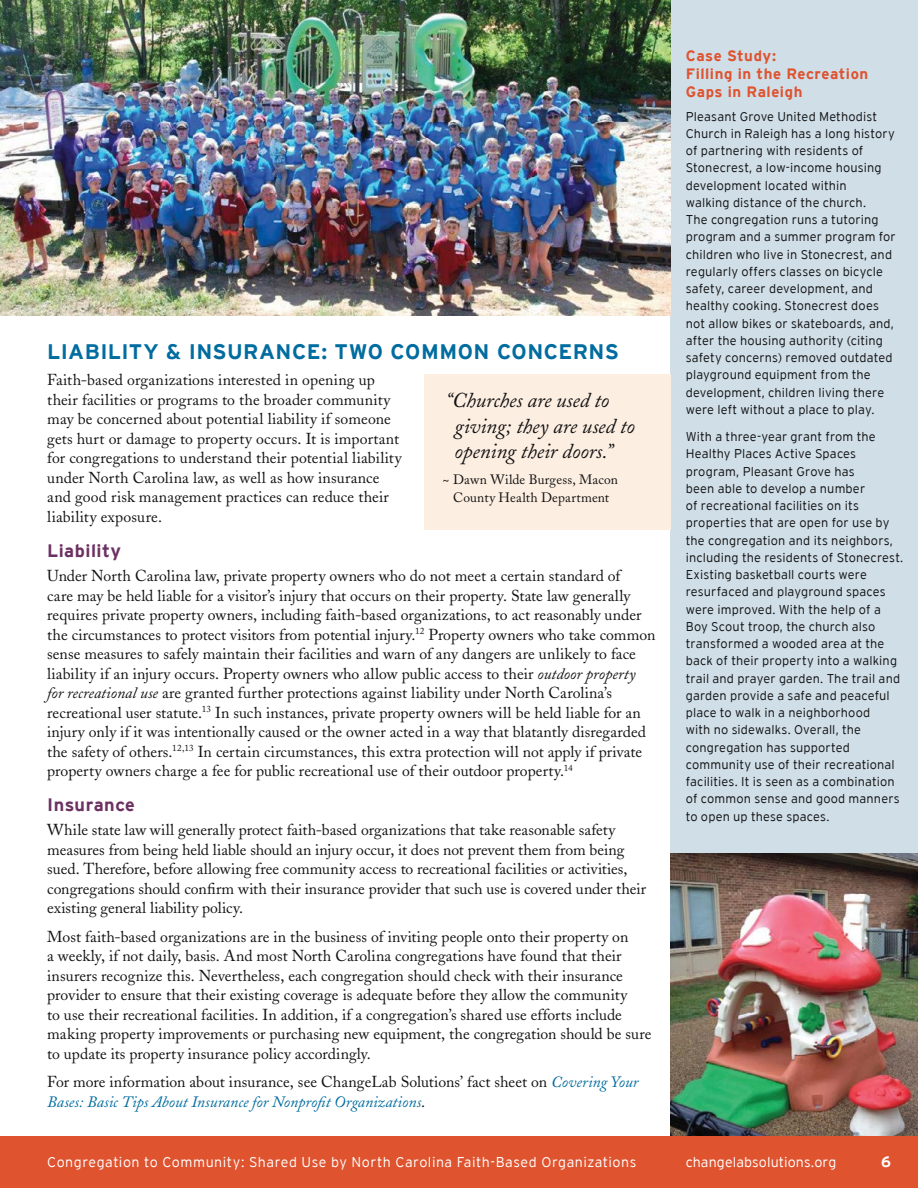
<style>
.page{position:relative;width:918px;height:1188px;background:#fff}
.page>*{position:absolute;margin:0;border:0;box-sizing:border-box;transform-origin:0 0}
.t1{font:italic 21px/25.5px "Adobe Caslon";letter-spacing:-.005em;color:#121212}
.t2{font:700 21px "Interstate";letter-spacing:.025em;color:#006c9f}
.t3{font:700 18px "Interstate";letter-spacing:.025em;color:#6c3162}
.t4{font:15.75px/19.5px "Adobe Caslon";letter-spacing:.005em;color:#121212}
.t5{font:700 15px/18px "Interstate";letter-spacing:.03em;color:#df532f}
.t6{font:700 15px "Interstate";color:#fff}
.t7{font:300 14.25px "Interstate";letter-spacing:.035em;color:#fff}
.t8{font:300 14.25px "Interstate";letter-spacing:.005em;color:#fff}
.t9{font:13.5px/18px "Adobe Caslon";letter-spacing:.015em;color:#121212;text-align:center}
.t10{font:300 12.75px/17.2px "Interstate";letter-spacing:.01em;color:#121212}
.s1{font-style:italic}
.s2{font-style:italic;color:#006c9f}
</style>
<div class="page">
<div style="left:671px;top:0;width:247px;height:1140px;background:#d0dee8"></div>
<img style="left:671px;top:853px;width:247px;height:283px">
<div style="left:0;top:1136px;width:918px;height:52px;background:#df532f"></div>
<div style="left:424px;top:374px;width:247px;height:156px;background:#fdeee2"></div>
<img style="left:0;top:0;width:671px;height:315px">
<h1 class="t2" style="left:47px;top:340px;width:155px">Liability &amp; Ins</h1>
<h1 class="t2" style="left:227px;top:340px;width:377px">urance: Two Common Concerns</h1>
<p class="t4" style="left:47px;top:370px;width:356px">Faith-based organizations interested in opening up their facilities or programs to the broader community may be concerned about potential liability if someone gets hurt or damage to property occurs. It is important for congregations to understand their potential liability under North Carolina law, as well as how insurance and good risk management practices can reduce their liability exposure.</p>
<p class="t3" style="left:47px;top:541px;width:75px">Liability</p>
<p class="t4" style="left:47px;top:566px;width:610px">Under North Carolina law, private property owners who do not meet a certain standard of<br>care may be held liable for a visitor’s injury that occurs on their property. State law generally requires private property owners, including faith-based organizations, to act reasonably under the circumstances to protect visitors from potential injury.<sup>12</sup> Property owners who take common sense measures to safely maintain their facilities and warn of any dangers are unlikely to face liability if an injury occurs. Property owners who allow public access to their <span class="s1">outdoor property for recreational use</span> are granted further protections against liability under North Carolina’s recreational user statute.<sup>13</sup> In such instances, private property owners will be held liable for an injury only if it was intentionally caused or the owner acted in a way that blatantly disregarded the safety of others.<sup>12,13</sup> In certain circumstances, this extra protection will not apply if private property owners charge a fee for public recreational use of their outdoor property.<sup>14</sup></p>
<p class="t3" style="left:47px;top:795px;width:89px">I nsurance</p>
<p class="t4" style="left:47px;top:820px;width:600px">While state law will generally protect faith-based organizations that take reasonable safety measures from being held liable should an injury occur, it does not prevent them from being sued. Therefore, before allowing free community access to recreational facilities or activities, congregations should confirm with their insurance provider that such use is covered under their existing general liability policy.</p>
<p class="t4" style="left:47px;top:927px;width:606px">Most faith-based organizations are in the business of inviting people onto their property on<br>a weekly, if not daily, basis. And most North Carolina congregations have found that their insurers recognize this. Nevertheless, each congregation should check with their insurance provider to ensure that their existing coverage is adequate before they allow the community<br>to use their recreational facilities. In addition, if a congregation’s shared use efforts include making property improvements or purchasing new equipment, the congregation should be sure to update its property insurance policy accordingly.</p>
<p class="t4" style="left:47px;top:1072px;width:593px">For more information about insurance, see ChangeLab Solutions’ fact sheet on <span class="s2">Covering Your<br>Bases: Basic Tips About Insurance for Nonprofit Organizations</span>.</p>
<h1 class="t1" style="left:455px;top:388px;width:182px;text-indent:-9px">“Churches are used to giving; they are used to opening their doors.”</h1>
<p class="t9" style="left:443px;top:470px;width:177px"><span class="s1">~</span> Dawn Wilde Burgess, Macon<br>County Health Department</p>
<p class="t5" style="left:686px;top:47px;width:184px">Case Study:<br>Filling in the Recreation<br>Gaps in Raleigh</p>
<p class="t10" style="left:686px;top:107px;width:212px">Pleasant Grove United Methodist Church in Raleigh has a long history of partnering with residents of Stonecrest, a low-income housing development located within<br>walking distance of the church.<br>The congregation runs a tutoring program and a summer program for children who live in Stonecrest, and regularly offers classes on bicycle safety, career development, and healthy cooking. Stonecrest does not allow bikes or skateboards, and, after the housing authority (citing safety concerns) removed outdated playground equipment from the development, children living there were left without a place to play.</p>
<p class="t10" style="left:686px;top:428px;width:219px">With a three-year grant from the<br>Healthy Places Active Spaces program, Pleasant Grove has<br>been able to develop a number<br>of recreational facilities on its properties that are open for use by the congregation and its neighbors, including the residents of Stonecrest.<br>Existing basketball courts were resurfaced and playground spaces were improved. With the help of a<br>Boy Scout troop, the church also transformed a wooded area at the back of their property into a walking trail and prayer garden. The trail and garden provide a safe and peaceful place to walk in a neighborhood<br>with no sidewalks. Overall, the congregation has supported community use of their recreational facilities. It is seen as a combination of common sense and good manners to open up these spaces.</p>
<p class="t7" style="left:47px;top:1154px;width:591px">Congregation to Community: Shared Use by North Carolina Faith-Based Organizations</p>
<p class="t8" style="left:686px;top:1154px;width:152px">changelabsolutions.org</p>
<p class="t6" style="left:881px;top:1153px;width:11px">6</p>
</div>
